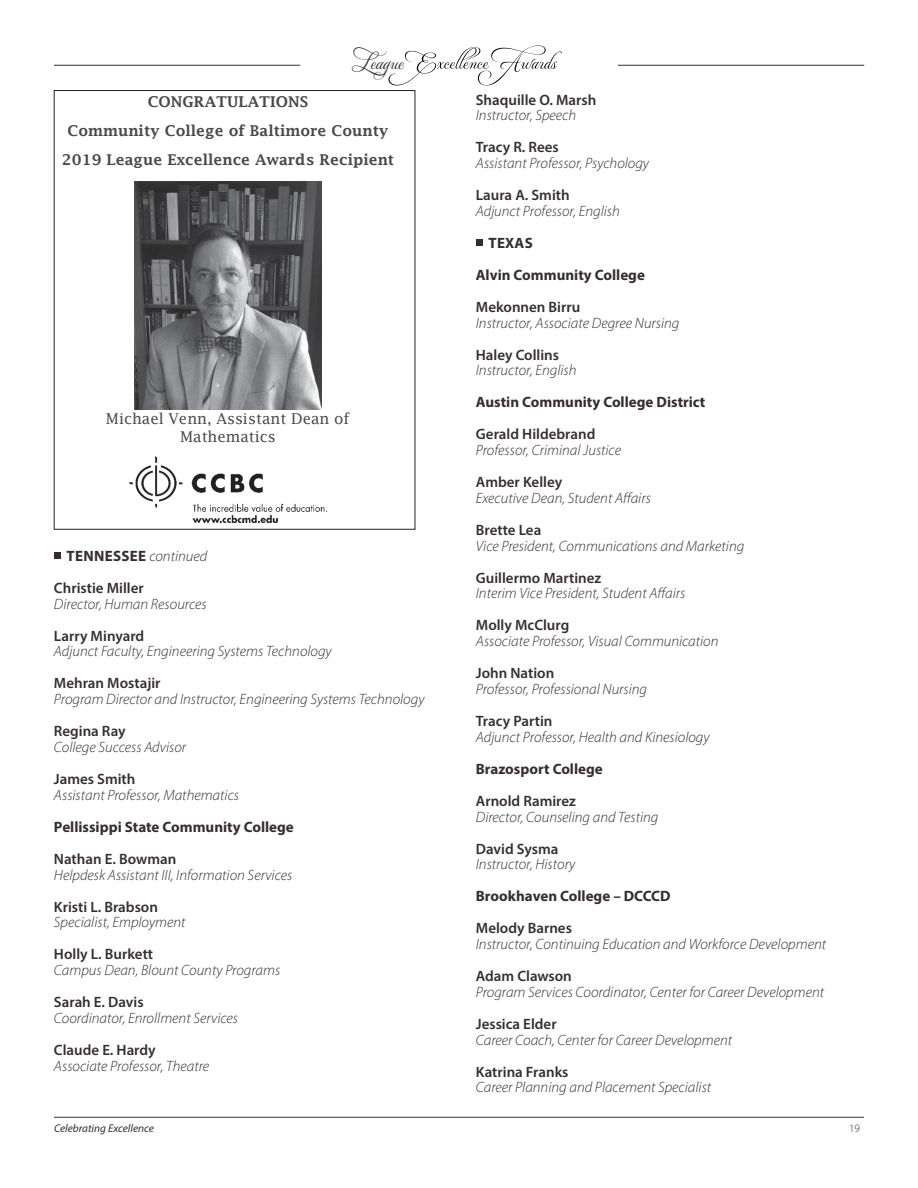
<style>
.page{position:relative;width:918px;height:1188px;background:#fff}
.page>*{position:absolute;margin:0;border:0;box-sizing:border-box;transform-origin:0 0}
.t1{font:20.25px "Monte Carlo Swash A";color:#231f20}
.t2{font:italic 300 15px "Myriad Pro";color:#352d32}
.t3{font:600 15px/32px "Myriad Pro";color:#352d32}
.t4{font:700 15px/32px "Myriad Pro";color:#352d32}
.t5{font:600 15px/29px "Lucida Fax";color:#49494b;text-align:center}
.t6{font:15px/17.7px "Lucida Fax";color:#49494b;text-align:center}
.t7{font:italic 11.25px "Myriad Pro";color:#352d32}
.t8{font:300 11.25px "Myriad Pro";color:#352d32}
.s1{font-weight:700}
.s2{font-weight:300;font-style:italic}
</style>
<div class="page">
<hr style="left:54px;top:1117px;width:810px;height:1px;background:#352d32">
<svg style="left:388px;top:45px;width:174px;height:41px"></svg>
<hr style="left:54px;top:65px;width:246px;height:1px;background:#352d32">
<hr style="left:618px;top:65px;width:246px;height:1px;background:#352d32">
<img style="left:129px;top:456px;width:198px;height:66px">
<img style="left:135px;top:181px;width:186px;height:228px">
<div style="left:54px;top:552px;width:7px;height:7px;background:#352d32"></div>
<div style="left:476px;top:239px;width:7px;height:7px;background:#352d32"></div>
<h1 class="t1" style="left:358px;top:50px;width:47px">League</h1>
<p class="t5" style="left:62px;top:87px;width:334px">CONGRATULATIONS<br>Community College of Baltimore County<br>2019 League Excellence Awards Recipient</p>
<p class="t6" style="left:106px;top:410px;width:245px">Michael Venn, Assistant Dean of<br>Mathematics</p>
<p class="t3" style="left:54px;top:540px;width:155px;text-indent:13px"><span class="s1">TENNESSEE</span> <span class="s2">continued<br></span>Christie Miller</p>
<p class="t2" style="left:54px;top:595px;width:154px">Director, Human Resources</p>
<p class="t3" style="left:54px;top:619px;width:92px">Larry Minyard</p>
<p class="t2" style="left:54px;top:642px;width:279px">Adjunct Faculty, Engineering Systems Technology</p>
<p class="t3" style="left:54px;top:667px;width:108px">Mehran Mostajir</p>
<p class="t2" style="left:54px;top:690px;width:372px">Program Director and Instructor, Engineering Systems Technology</p>
<p class="t3" style="left:54px;top:715px;width:73px">Regina Ray</p>
<p class="t2" style="left:54px;top:738px;width:134px">College Success Advisor</p>
<p class="t3" style="left:54px;top:763px;width:83px">James Smith</p>
<p class="t2" style="left:54px;top:786px;width:187px">Assistant Professor, Mathematics</p>
<p class="t4" style="left:54px;top:810px;width:241px">Pellissippi State Community College</p>
<p class="t3" style="left:54px;top:842px;width:124px">Nathan E. Bowman</p>
<p class="t2" style="left:54px;top:866px;width:240px">Helpdesk Assistant III, Information Services</p>
<p class="t3" style="left:54px;top:890px;width:106px">Kristi L. Brabson</p>
<p class="t2" style="left:54px;top:913px;width:133px">Specialist, Employment</p>
<p class="t3" style="left:54px;top:938px;width:101px">Holly L. Burkett</p>
<p class="t2" style="left:54px;top:961px;width:228px">Campus Dean, Blount County Programs</p>
<p class="t3" style="left:54px;top:986px;width:91px">Sarah E. Davis</p>
<p class="t2" style="left:54px;top:1009px;width:186px">Coordinator, Enrollment Services</p>
<p class="t3" style="left:54px;top:1033px;width:103px">Claude E. Hardy</p>
<p class="t2" style="left:54px;top:1057px;width:157px">Associate Professor, Theatre</p>
<p class="t3" style="left:476px;top:83px;width:122px">Shaquille O. Marsh</p>
<p class="t2" style="left:476px;top:106px;width:102px">Instructor, Speech</p>
<p class="t3" style="left:476px;top:131px;width:85px">Tracy R. Rees</p>
<p class="t2" style="left:476px;top:154px;width:175px">Assistant Professor, Psychology</p>
<p class="t3" style="left:476px;top:179px;width:95px">Laura A. Smith</p>
<p class="t2" style="left:476px;top:202px;width:145px">Adjunct Professor, English</p>
<p class="t4" style="left:476px;top:226px;width:171px;text-indent:13px">TEXAS<br>Alvin Community College</p>
<p class="t3" style="left:476px;top:291px;width:106px">Mekonnen Birru</p>
<p class="t2" style="left:476px;top:314px;width:205px">Instructor, Associate Degree Nursing</p>
<p class="t3" style="left:476px;top:338px;width:85px">Haley Collins</p>
<p class="t2" style="left:476px;top:361px;width:102px">Instructor, English</p>
<p class="t4" style="left:476px;top:386px;width:231px">Austin Community College District</p>
<p class="t3" style="left:476px;top:418px;width:121px">Gerald Hildebrand</p>
<p class="t2" style="left:476px;top:441px;width:147px">Professor, Criminal Justice</p>
<p class="t3" style="left:476px;top:466px;width:88px">Amber Kelley</p>
<p class="t2" style="left:476px;top:489px;width:177px">Executive Dean, Student Affairs</p>
<p class="t3" style="left:476px;top:514px;width:67px">Brette Lea</p>
<p class="t2" style="left:476px;top:537px;width:270px">Vice President, Communications and Marketing</p>
<p class="t3" style="left:476px;top:561px;width:127px">Guillermo Martinez</p>
<p class="t2" style="left:476px;top:584px;width:211px">Interim Vice President, Student Affairs</p>
<p class="t3" style="left:476px;top:609px;width:95px">Molly McClurg</p>
<p class="t2" style="left:476px;top:632px;width:244px">Associate Professor, Visual Communication</p>
<p class="t3" style="left:476px;top:657px;width:80px">John Nation</p>
<p class="t2" style="left:476px;top:680px;width:173px">Professor, Professional Nursing</p>
<p class="t3" style="left:476px;top:705px;width:78px">Tracy Partin</p>
<p class="t2" style="left:476px;top:728px;width:235px">Adjunct Professor, Health and Kinesiology</p>
<p class="t4" style="left:476px;top:752px;width:128px">Brazosport College</p>
<p class="t3" style="left:476px;top:784px;width:102px">Arnold Ramirez</p>
<p class="t2" style="left:476px;top:808px;width:184px">Director, Counseling and Testing</p>
<p class="t3" style="left:476px;top:832px;width:84px">David Sysma</p>
<p class="t2" style="left:476px;top:855px;width:101px">Instructor, History</p>
<p class="t4" style="left:476px;top:880px;width:196px">Brookhaven College – DCCCD</p>
<p class="t3" style="left:476px;top:912px;width:98px">Melody Barnes</p>
<p class="t2" style="left:476px;top:935px;width:352px">Instructor, Continuing Education and Workforce Development</p>
<p class="t3" style="left:476px;top:960px;width:97px">Adam Clawson</p>
<p class="t2" style="left:476px;top:983px;width:350px">Program Services Coordinator, Center for Career Development</p>
<p class="t3" style="left:476px;top:1007px;width:82px">Jessica Elder</p>
<p class="t2" style="left:476px;top:1031px;width:258px">Career Coach, Center for Career Development</p>
<p class="t3" style="left:476px;top:1055px;width:94px">Katrina Franks</p>
<p class="t2" style="left:476px;top:1078px;width:237px">Career Planning and Placement Specialist</p>
<p class="t7" style="left:54px;top:1122px;width:102px">Celebrating Excellence</p>
<p class="t8" style="left:849px;top:1121px;width:12px">19</p>
</div>
